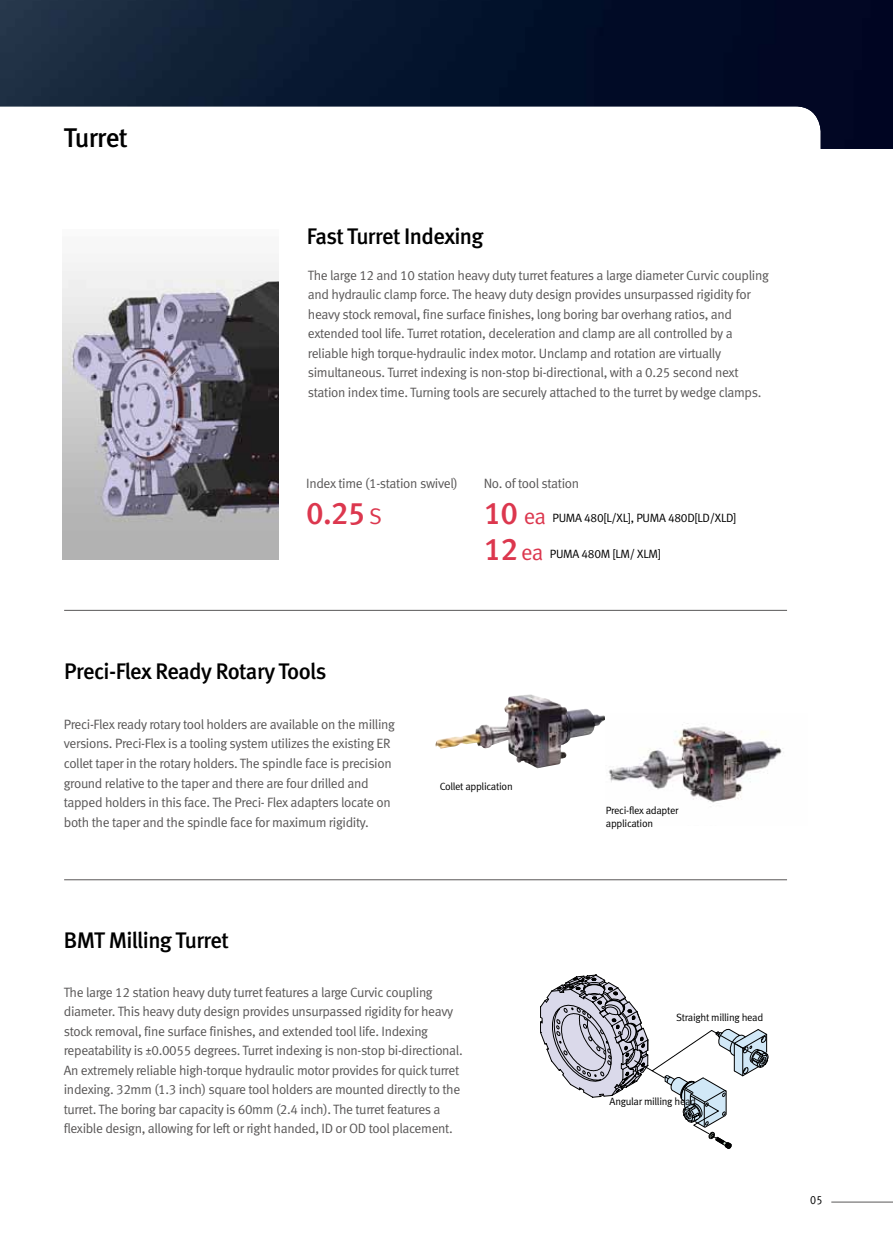
<style>
.page{position:relative;width:893px;height:1234px;background:#fff}
.page>*{position:absolute;margin:0;border:0;box-sizing:border-box;transform-origin:0 0}
.t1{font:31.5px "Meta Medium LF";color:#dc374e}
.t2{font:27px "Meta Medium LF";letter-spacing:-.025em;color:#000}
.t3{font:22.5px "Meta Medium LF";letter-spacing:-.03em;color:#000}
.t4{font:13.5px/19.5px "Meta Normal LF";letter-spacing:-.025em;color:#595757}
.t5{font:12px "Meta Normal LF";letter-spacing:-.025em;color:#000}
.t6{font:12px "Meta Normal LF";letter-spacing:-.025em;color:#000;scale:.9 1}
.t7{font:10.5px/12.6px "Meta Normal LF";letter-spacing:-.025em;color:#000}
.s1{font-family:"Meta Normal LF";font-size:22.5px}
.s2{font-family:"Meta Medium LF";font-size:31.5px;color:#dc374e}
.s3{font-size:22.5px;color:#dc374e}
</style>
<div class="page">
<img style="left:0;top:0;width:893px;height:149px">
<hr style="left:831px;top:1201px;width:62px;height:1px;background:#595757">
<img style="left:435px;top:694px;width:170px;height:74px">
<img style="left:608px;top:723px;width:176px;height:80px">
<svg style="left:540px;top:974px;width:229px;height:174px"></svg>
<hr style="left:64px;top:610px;width:723px;height:1px;background:#595757">
<hr style="left:64px;top:879px;width:723px;height:1px;background:#595757">
<img style="left:62px;top:262px;width:216px;height:297px">
<h2 class="t2" style="left:64px;top:122px;width:65px">Turret</h2>
<h3 class="t3" style="left:307px;top:223px;width:178px">Fast Turret Indexing</h3>
<p class="t4" style="left:308px;top:265px;width:462px">The large 12 and 10 station heavy duty turret features a large diameter Curvic coupling and hydraulic clamp force. The heavy duty design provides unsurpassed rigidity for heavy stock removal, fine surface finishes, long boring bar overhang ratios, and extended tool life. Turret rotation, deceleration and clamp are all controlled by a reliable high torque-hydraulic index motor. Unclamp and rotation are virtually simultaneous. Turret indexing is non-stop bi-directional, with a 0.25 second next station index time. Turning tools are securely attached to the turret by wedge clamps.</p>
<p class="t4" style="left:306px;top:473px;width:153px">Index time (1-station swivel)</p>
<h1 class="t1" style="left:306px;top:494px;width:77px">0.25 <span class="s1">S</span></h1>
<p class="t4" style="left:484px;top:473px;width:97px">No. of tool station</p>
<p class="t5" style="left:484px;top:511px;width:254px"><span class="s2">10</span> <span class="s3">ea</span> PUMA 480[L/XL], PUMA 480D[LD/XLD]</p>
<p class="t5" style="left:484px;top:547px;width:179px"><span class="s2">12</span><span class="s3">ea</span> PUMA 480M [LM/ XLM]</p>
<h3 class="t3" style="left:64px;top:657px;width:264px">Preci-Flex Ready Rotary Tools</h3>
<p class="t4" style="left:64px;top:714px;width:333px">Preci-Flex ready rotary tool holders are available on the milling versions. Preci-Flex is a tooling system utilizes the existing ER collet taper in the rotary holders. The spindle face is precision ground relative to the taper and there are four drilled and tapped holders in this face. The Preci- Flex adapters locate on both the taper and the spindle face for maximum rigidity.</p>
<h3 class="t3" style="left:64px;top:926px;width:167px">BMT Milling Turret</h3>
<p class="t7" style="left:440px;top:779px;width:74px">Collet application</p>
<p class="t4" style="left:64px;top:982px;width:400px">The large 12 station heavy duty turret features a large Curvic coupling diameter. This heavy duty design provides unsurpassed rigidity for heavy stock removal, fine surface finishes, and extended tool life. Indexing repeatability is ±0.0055 degrees. Turret indexing is non-stop bi-directional.<br>An extremely reliable high-torque hydraulic motor provides for quick turret indexing. 32mm (1.3 inch) square tool holders are mounted directly to the turret. The boring bar capacity is 60mm (2.4 inch). The turret features a flexible design, allowing for left or right handed, ID or OD tool placement.</p>
<p class="t7" style="left:606px;top:804px;width:74px">Preci-flex adapter application</p>
<p class="t7" style="left:676px;top:1010px;width:89px">Straight milling head</p>
<p class="t7" style="left:610px;top:1094px;width:88px">Angular milling head</p>
<p class="t6" style="left:810px;top:1192px;width:15px">05</p>
</div>
